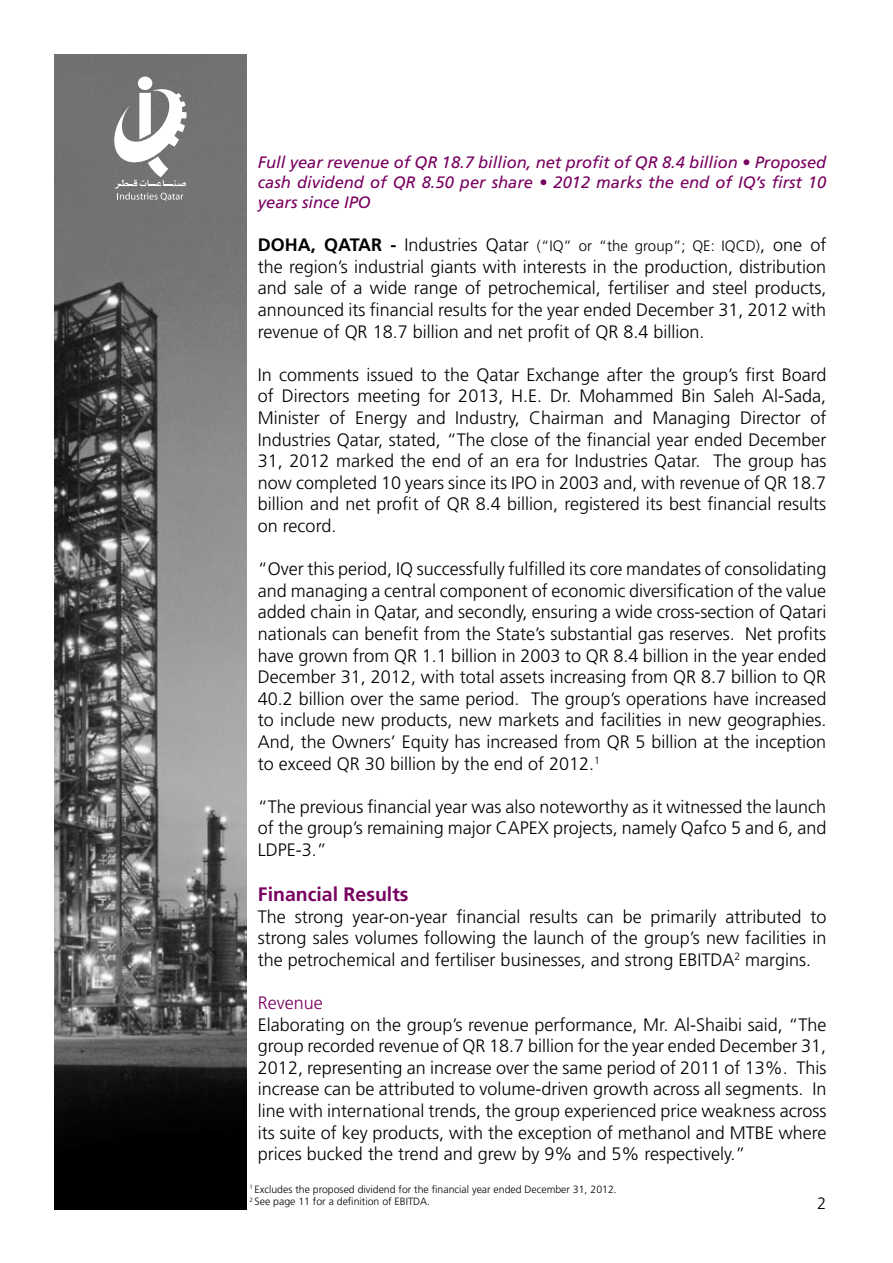
<style>
.page{position:relative;width:893px;height:1263px;background:#fff}
.page>*{position:absolute;margin:0;border:0;box-sizing:border-box;transform-origin:0 0}
.t1{font:700 19.5px "Frutiger LT Std";color:#780060}
.t2{font:300 18px/21.6px "Frutiger LT Std";color:#000;text-align:justify}
.t3{font:300 18px "Frutiger LT Std";color:#780060}
.t4{font:italic 16.5px/19.8px "Frutiger LT Std";color:#780060;text-align:justify}
.t5{font:300 16.5px "Frutiger LT Std";color:#000}
.t6{font:300 15px "Frutiger LT Std";color:#000}
.t7{font:300 10.5px/12.6px "Frutiger LT Std";color:#000}
.s1{font-weight:700;font-size:18px}
.s2{font-size:18px}
</style>
<div class="page">
<img style="left:54px;top:54px;width:193px;height:1155px">
<div style="left:138px;top:77px;width:14px;height:13px;background:#fff;border-radius:50%"></div>
<svg style="left:110px;top:88px;width:77px;height:113px"></svg>
<p class="t4" style="left:258px;top:153px;width:570px">Full year revenue of QR 18.7 billion, net profit of QR 8.4 billion • Proposed cash dividend of QR 8.50 per share • 2012 marks the end of IQ’s first 10 years since IPO</p>
<p class="t6" style="left:258px;top:237px;width:570px"><span class="s1">DOHA, QATAR -</span> <span class="s2">Industries Qatar</span> (“IQ” or “the group”; QE: IQCD)<span class="s2">, one of</span></p>
<p class="t2" style="left:258px;top:256px;width:570px">the region’s industrial giants with interests in the production, distribution and sale of a wide range of petrochemical, fertiliser and steel products, announced its financial results for the year ended December 31, 2012 with revenue of QR 18.7 billion and net profit of QR 8.4 billion.</p>
<p class="t2" style="left:258px;top:364px;width:570px">In comments issued to the Qatar Exchange after the group’s first Board of Directors meeting for 2013, H.E. Dr. Mohammed Bin Saleh Al-Sada, Minister of Energy and Industry, Chairman and Managing Director of Industries Qatar, stated, “The close of the financial year ended December 31, 2012 marked the end of an era for Industries Qatar. The group has now completed 10 years since its IPO in 2003 and, with revenue of QR 18.7 billion and net profit of QR 8.4 billion, registered its best financial results on record.</p>
<p class="t2" style="left:258px;top:558px;width:570px">“Over this period, IQ successfully fulfilled its core mandates of consolidating and managing a central component of economic diversification of the value added chain in Qatar, and secondly, ensuring a wide cross-section of Qatari nationals can benefit from the State’s substantial gas reserves. Net profits have grown from QR 1.1 billion in 2003 to QR 8.4 billion in the year ended December 31, 2012, with total assets increasing from QR 8.7 billion to QR 40.2 billion over the same period. The group’s operations have increased to include new products, new markets and facilities in new geographies.<br>And, the Owners’ Equity has increased from QR 5 billion at the inception to exceed QR 30 billion by the end of 2012.<sup>1</sup></p>
<p class="t2" style="left:258px;top:796px;width:570px">“The previous financial year was also noteworthy as it witnessed the launch of the group’s remaining major CAPEX projects, namely Qafco 5 and 6, and LDPE-3.”</p>
<p class="t1" style="left:258px;top:883px;width:152px">Financial Results</p>
<p class="t2" style="left:258px;top:906px;width:570px">The strong year-on-year financial results can be primarily attributed to strong sales volumes following the launch of the group’s new facilities in the petrochemical and fertiliser businesses, and strong EBITDA<sup>2</sup> margins.</p>
<p class="t3" style="left:258px;top:992px;width:67px">Revenue</p>
<p class="t2" style="left:258px;top:1014px;width:570px">Elaborating on the group’s revenue performance, Mr. Al-Shaibi said, “The group recorded revenue of QR 18.7 billion for the year ended December 31, 2012, representing an increase over the same period of 2011 of 13%. This increase can be attributed to volume-driven growth across all segments. In line with international trends, the group experienced price weakness across its suite of key products, with the exception of methanol and MTBE where prices bucked the trend and grew by 9% and 5% respectively.”</p>
<p class="t7" style="left:249px;top:1183px;width:369px"><sup>1</sup> Excludes the proposed dividend for the financial year ended December 31, 2012.<br><sup>2</sup> See page 11 for a definition of EBITDA.</p>
<p class="t5" style="left:817px;top:1194px;width:11px">2</p>
</div>
